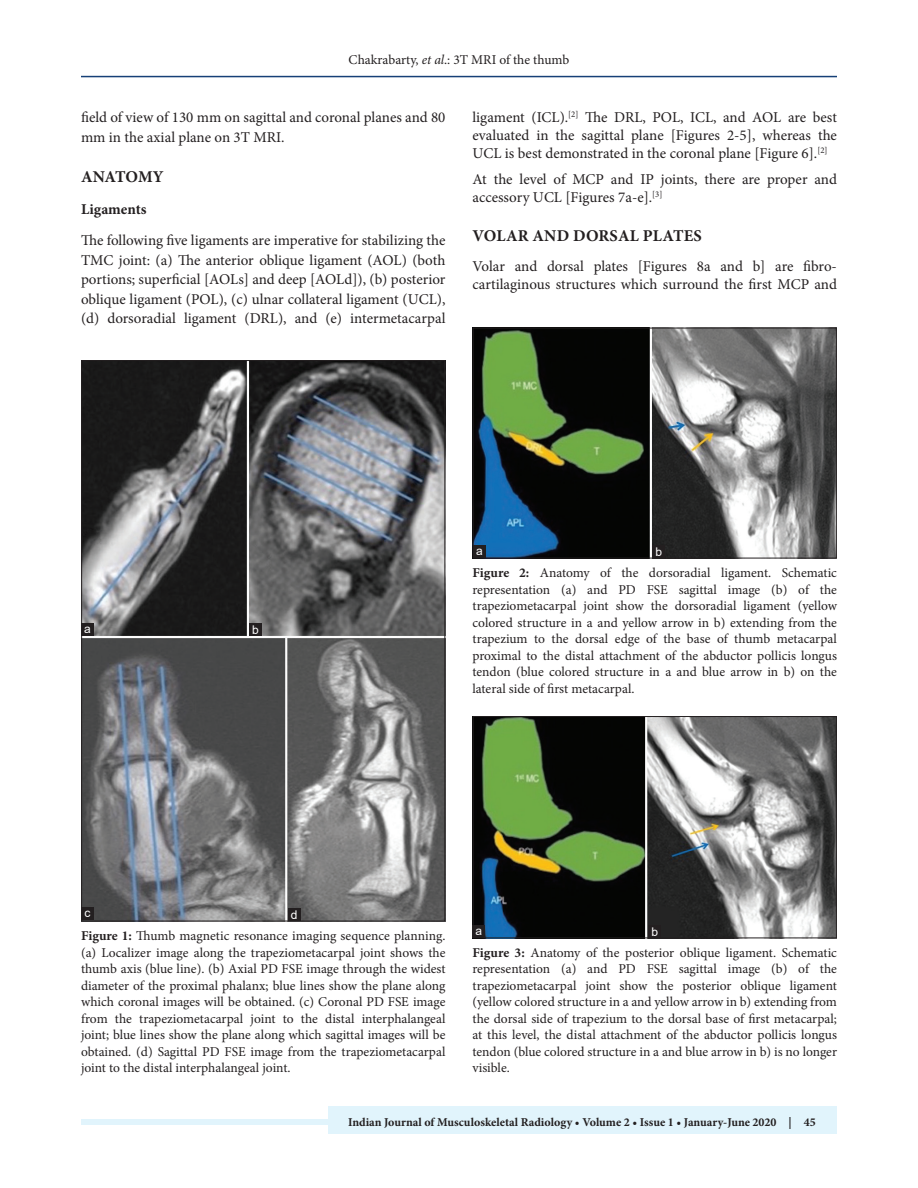
<style>
.page{position:relative;width:918px;height:1188px;background:#fff}
.page>*{position:absolute;margin:0;border:0;box-sizing:border-box;transform-origin:0 0}
.t1{font:700 16.5px "Minion Pro";letter-spacing:.01em;color:#231f20}
.t2{font:700 16.5px "Minion Pro";letter-spacing:-.01em;color:#231f20}
.TX{font:15px/19.5px "Minion Pro";color:#231f20}
.H2_No_Above_Space{font:700 15px "Minion Pro";color:#231f20}
.FGC{font:13.5px/16.5px "Minion Pro";color:#231f20;text-align:justify}
.JF{font:700 12px "Minion Pro";color:#231f20}
.LABEL{font:12px "Arial";color:#fff}
.s1{font-style:italic}
.s2{font-weight:700}
</style>
<div class="page">
<div style="left:81px;top:1119px;width:756px;height:6px;background:#e1f4fc"></div>
<div style="left:329px;top:1106px;width:508px;height:28px;background:#e1f4fc"></div>
<hr style="left:81px;top:76px;width:756px;height:1px;background:#164077">
<img style="left:83px;top:362px;width:360px;height:557px">
<div style="left:288px;top:908px;width:13px;height:13px;background:#231f20"></div>
<div style="left:81px;top:907px;width:13px;height:13px;background:#231f20"></div>
<div style="left:249px;top:624px;width:13px;height:12px;background:#231f20"></div>
<div style="left:81px;top:624px;width:13px;height:12px;background:#231f20"></div>
<img style="left:475px;top:718px;width:360px;height:218px">
<div style="left:473px;top:716px;width:364px;height:222px;border:1px solid #231f20"></div>
<div style="left:648px;top:925px;width:13px;height:13px;background:#231f20"></div>
<div style="left:472px;top:925px;width:13px;height:13px;background:#231f20"></div>
<img style="left:475px;top:330px;width:360px;height:226px">
<div style="left:473px;top:328px;width:364px;height:230px;border:1px solid #231f20"></div>
<div style="left:653px;top:545px;width:12px;height:13px;background:#231f20"></div>
<div style="left:473px;top:545px;width:13px;height:13px;background:#231f20"></div>
<p class="FGC" style="left:349px;top:51px;width:222px">Chakrabarty, <span class="s1">et al</span>.: 3T MRI of the thumb</p>
<p class="TX" style="left:81px;top:108px;width:366px">field of view of 130 mm on sagittal and coronal planes and 80 mm in the axial plane on 3T MRI.</p>
<h1 class="t2" style="left:81px;top:165px;width:84px">ANATOMY</h1>
<p class="H2_No_Above_Space" style="left:81px;top:198px;width:67px">Ligaments</p>
<p class="TX" style="left:81px;top:231px;width:366px;text-align:justify">The following five ligaments are imperative for stabilizing the TMC joint: (a) The anterior oblique ligament (AOL) (both portions; superficial [AOLs] and deep [AOLd]), (b) posterior oblique ligament (POL), (c) ulnar collateral ligament (UCL), (d) dorsoradial ligament (DRL), and (e) intermetacarpal</p>
<p class="TX" style="left:472px;top:109px;width:366px;line-height:18px;text-align:justify">ligament (ICL).<sup>[2]</sup> The DRL, POL, ICL, and AOL are best evaluated in the sagittal plane [Figures 2-5], whereas the UCL is best demonstrated in the coronal plane [Figure 6].<sup>[2]</sup></p>
<p class="TX" style="left:472px;top:170px;width:366px;line-height:18px">At the level of MCP and IP joints, there are proper and accessory UCL [Figures 7a-e].<sup>[3]</sup></p>
<h1 class="t1" style="left:473px;top:224px;width:231px">VOLAR AND DORSAL PLATES</h1>
<p class="TX" style="left:472px;top:257px;width:366px;line-height:18px">Volar and dorsal plates [Figures 8a and b] are fibro&shy;cartilaginous structures which surround the first MCP and</p>
<p class="LABEL" style="left:84px;top:621px;width:8px">a</p>
<p class="LABEL" style="left:252px;top:622px;width:8px">b</p>
<p class="LABEL" style="left:476px;top:542px;width:8px">a</p>
<p class="LABEL" style="left:656px;top:544px;width:8px">b</p>
<p class="FGC" style="left:472px;top:565px;width:366px"><span class="s2">Figure 2:</span> Anatomy of the dorsoradial ligament. Schematic representation (a) and PD FSE sagittal image (b) of the trapeziometacarpal joint show the dorsoradial ligament (yellow colored structure in a and yellow arrow in b) extending from the trapezium to the dorsal edge of the base of thumb metacarpal proximal to the distal attachment of the abductor pollicis longus tendon (blue colored structure in a and blue arrow in b) on the lateral side of first metacarpal.</p>
<p class="LABEL" style="left:84px;top:904px;width:7px">c</p>
<p class="LABEL" style="left:291px;top:906px;width:8px">d</p>
<p class="FGC" style="left:81px;top:928px;width:366px"><span class="s2">Figure 1:</span> Thumb magnetic resonance imaging sequence planning. (a) Localizer image along the trapeziometacarpal joint shows the thumb axis (blue line). (b) Axial PD FSE image through the widest diameter of the proximal phalanx; blue lines show the plane along which coronal images will be obtained. (c) Coronal PD FSE image from the trapeziometacarpal joint to the distal interphalangeal joint; blue lines show the plane along which sagittal images will be obtained. (d) Sagittal PD FSE image from the trapeziometacarpal joint to the distal interphalangeal joint.</p>
<p class="LABEL" style="left:476px;top:922px;width:8px">a</p>
<p class="LABEL" style="left:651px;top:923px;width:8px">b</p>
<p class="FGC" style="left:472px;top:944px;width:366px"><span class="s2">Figure 3:</span> Anatomy of the posterior oblique ligament. Schematic representation (a) and PD FSE sagittal image (b) of the trapeziometacarpal joint show the posterior oblique ligament (yellow colored structure in a and yellow arrow in b) extending from the dorsal side of trapezium to the dorsal base of first metacarpal; at this level, the distal attachment of the abductor pollicis longus tendon (blue colored structure in a and blue arrow in b) is no longer visible.</p>
<p class="JF" style="left:348px;top:1113px;width:469px">Indian Journal of Musculoskeletal Radiology • Volume 2 • Issue 1 • January-June 2020 | 45</p>
</div>
